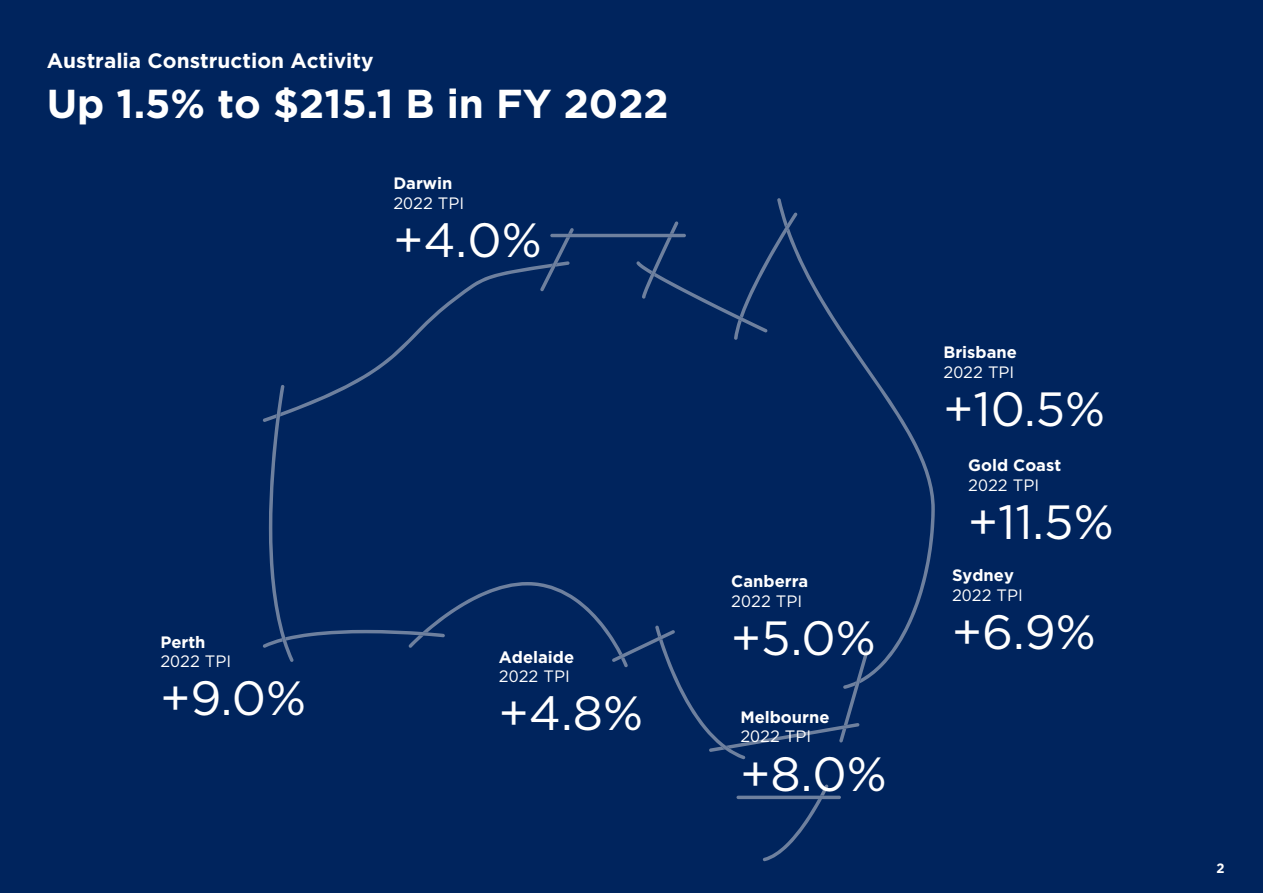
<style>
.page{position:relative;width:1263px;height:893px;background:#00245d}
.page>*{position:absolute;margin:0;border:0;box-sizing:border-box;transform-origin:0 0}
.t1{font:48px "Gotham";color:#fff}
.t2{font:700 40.35px "Gotham";color:#fff}
.t3{font:700 20.85px "Gotham";color:#fff}
.t4{font:700 16.5px "Gotham";color:#fff}
.t5{font:16.5px "Gotham";color:#fff}
.t6{font:700 13.5px "Gotham";color:#fff}
</style>
<div class="page">
<svg style="left:346px;top:265px;width:197px;height:120px"></svg>
<svg style="left:777px;top:198px;width:158px;height:481px"></svg>
<svg style="left:763px;top:785px;width:65px;height:76px"></svg>
<hr style="left:736px;top:796px;width:105px;height:3px;background:#dedee1;border-radius:2px">
<svg style="left:636px;top:213px;width:161px;height:127px"></svg>
<svg style="left:263px;top:385px;width:605px;height:374px"></svg>
<svg style="left:540px;top:228px;width:34px;height:63px"></svg>
<hr style="left:550px;top:234px;width:136px;height:3px;background:#dedee1;border-radius:2px">
<p class="t3" style="left:47px;top:51px;width:328px">Australia Construction Activity</p>
<h2 class="t2" style="left:47px;top:86px;width:623px">Up 1.5% to $215.1 B in FY 2022</h2>
<p class="t4" style="left:393px;top:176px;width:61px">Darwin</p>
<p class="t5" style="left:393px;top:196px;width:72px">2022 TPI</p>
<h1 class="t1" style="left:393px;top:219px;width:150px">+4.0%</h1>
<p class="t4" style="left:160px;top:634px;width:47px">Perth</p>
<p class="t5" style="left:160px;top:654px;width:72px">2022 TPI</p>
<h1 class="t1" style="left:160px;top:677px;width:147px">+9.0%</h1>
<p class="t4" style="left:499px;top:649px;width:77px">Adelaide</p>
<p class="t5" style="left:499px;top:669px;width:72px">2022 TPI</p>
<h1 class="t1" style="left:499px;top:692px;width:146px">+4.8%</h1>
<p class="t4" style="left:731px;top:574px;width:79px">Canberra</p>
<p class="t5" style="left:731px;top:594px;width:72px">2022 TPI</p>
<h1 class="t1" style="left:731px;top:617px;width:146px">+5.0%</h1>
<p class="t4" style="left:740px;top:710px;width:91px">Melbourne</p>
<p class="t5" style="left:740px;top:729px;width:72px">2022 TPI</p>
<h1 class="t1" style="left:740px;top:752px;width:148px">+8.0%</h1>
<p class="t4" style="left:943px;top:345px;width:75px">Brisbane</p>
<p class="t5" style="left:943px;top:365px;width:72px">2022 TPI</p>
<h1 class="t1" style="left:943px;top:388px;width:163px">+10.5%</h1>
<p class="t4" style="left:968px;top:458px;width:94px">Gold Coast</p>
<p class="t5" style="left:968px;top:478px;width:72px">2022 TPI</p>
<h1 class="t1" style="left:968px;top:501px;width:147px">+11.5%</h1>
<p class="t4" style="left:952px;top:568px;width:63px">Sydney</p>
<p class="t5" style="left:952px;top:587px;width:72px">2022 TPI</p>
<h1 class="t1" style="left:952px;top:610px;width:145px">+6.9%</h1>
<p class="t6" style="left:1216px;top:862px;width:10px">2</p>
</div>
